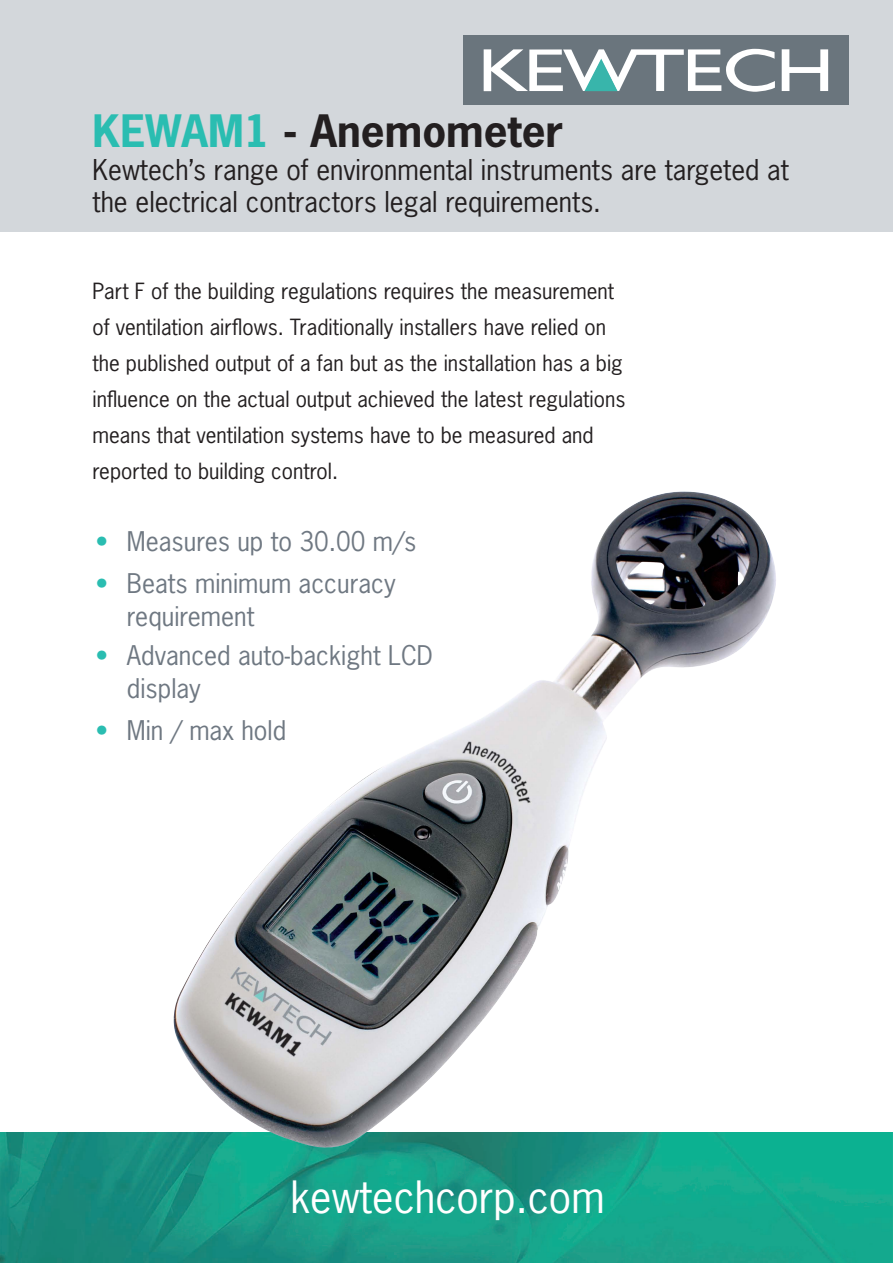
<style>
.page{position:relative;width:893px;height:1263px;background:#fff}
.page>*{position:absolute;margin:0;border:0;box-sizing:border-box;transform-origin:0 0}
.t1{font:700 42px "News Gothic Std";color:#231f20}
.t2{font:41.85px "News Gothic Std";color:#fff}
.t3{font:27px/32.4px "News Gothic Std";color:#231f20}
.t4{font:25.5px/33px "News Gothic Std";color:#6f7882}
.t5{font:21px/36px "News Gothic Std";color:#231f20}
.s1{color:#2abdb1}
</style>
<div class="page">
<div style="left:0;top:0;width:893px;height:232px;background:#d3d7db"></div>
<img style="left:0;top:1132px;width:893px;height:131px">
<div style="left:463px;top:35px;width:386px;height:70px;background:#6a757d"></div>
<svg style="left:782px;top:49px;width:46px;height:42px"></svg>
<svg style="left:484px;top:49px;width:291px;height:43px"></svg>
<img style="left:172px;top:491px;width:606px;height:660px">
<p class="t1" style="left:92px;top:104px;width:472px"><span class="s1">KEWAM1</span> - Anemometer</p>
<p class="t3" style="left:92px;top:153px;width:698px">Kewtech’s range of environmental instruments are targeted at the electrical contractors legal requirements.</p>
<p class="t5" style="left:92px;top:273px;width:534px">Part F of the building regulations requires the measurement of ventilation airflows. Traditionally installers have relied on the published output of a fan but as the installation has a big influence on the actual output achieved the latest regulations means that ventilation systems have to be measured and reported to building control.</p>
<p class="t4" style="left:95px;top:525px;width:323px"><span class="s1">•</span> Measures up to 30.00 m/s</p>
<p class="t4" style="left:127px;top:567px;width:270px;text-indent:-32px"><span class="s1">•</span> Beats minimum accuracy requirement</p>
<p class="t4" style="left:127px;top:639px;width:307px;text-indent:-32px"><span class="s1">•</span> Advanced auto-backight LCD display</p>
<p class="t4" style="left:95px;top:713px;width:192px"><span class="s1">•</span> Min / max hold</p>
<p class="t2" style="left:290px;top:1171px;width:316px">kewtechcorp.com</p>
</div>
